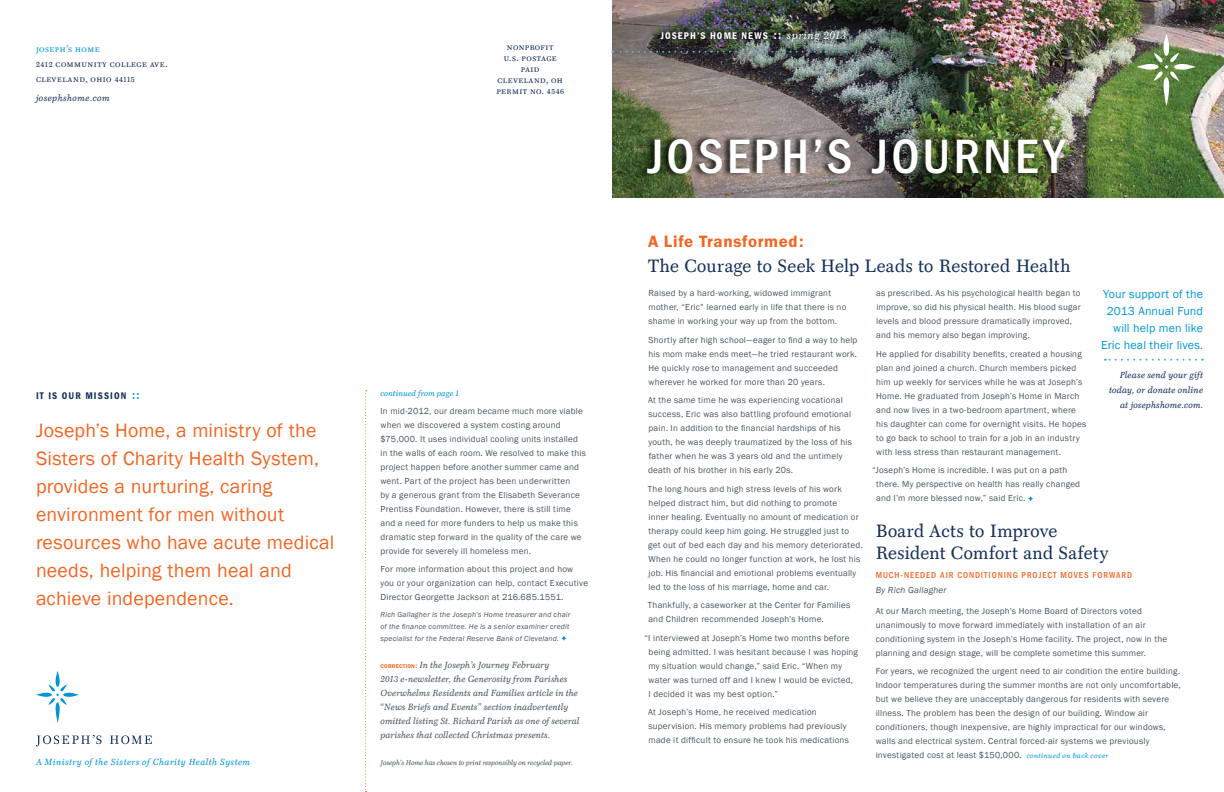
<style>
.page{position:relative;width:1224px;height:792px;background:#fff}
.page>*{position:absolute;margin:0;border:0;box-sizing:border-box;transform-origin:0 0}
.t1{font:500 condensed 50px "Franklin Gothic";letter-spacing:.07em;color:#fff}
.t2{font:19.9px/28px "Franklin Gothic";letter-spacing:.01em;color:#f26522}
.t3{font:18px/22px "Mt.Augustine Roman";letter-spacing:.02em;color:#16325c}
.t4{font:600 17px "Franklin Gothic Itc T";letter-spacing:.035em;color:#f26522}
.t5{font:12px/17px "Franklin Gothic";letter-spacing:.01em;color:#0096d6;text-align:right}
.t6{font:600 condensed 10px "Franklin Gothic";letter-spacing:.11em;color:#fff}
.t7{font:600 condensed 10px "Franklin Gothic";letter-spacing:.105em;color:#16325c}
.t8{font:9px/14px "Franklin Gothic";letter-spacing:.025em;color:#455761}
.t9{font:italic 9px/14px "Mt.Augustine";letter-spacing:.02em;color:#455761}
.t10{font:9px/11px "Mt.Augustine Small Caps";letter-spacing:.055em;color:#16325c}
.t11{font:italic 9px/15px "Mt.Augustine";letter-spacing:.035em;color:#16325c;text-align:right}
.t12{font:500 condensed 9px "Franklin Gothic";letter-spacing:.105em;color:#f26522}
.t13{font:italic 9px "Mt.Augustine";letter-spacing:.06em;color:#0096d6}
.t14{font:italic 9px "Mt.Augustine";letter-spacing:.06em;color:#16325c}
.t15{font:italic 9px "Franklin Gothic";letter-spacing:.025em;color:#455761}
.t16{font:italic 8px "Mt.Augustine";letter-spacing:.025em;color:#0096d6}
.t17{font:italic 7.5px/12px "Franklin Gothic";letter-spacing:.03em;color:#455761}
.t18{font:italic 7px "Mt.Augustine";color:#455761}
.s1{color:#0096d6}
.s2{font-family:"Mt.Augustine Roman";color:#0096d6}
.s3{font-size:7.5px}
.s4{font-size:12px;color:#0096d6}
.s5{font-family:"Franklin Gothic Itc T";font-weight:600;font-style:normal;font-size:5.6px;color:#f26522}
.s6{font-family:"Franklin Gothic Itc T";font-weight:600;font-style:normal;font-size:7px;color:#f26522}
.s7{font-family:"Mt.Augustine Roman";font-style:normal}
.s8{font-size:12px}
.s9{font-family:"Mt.Augustine";font-weight:400;font-style:italic;font-stretch:normal;font-size:11px}
.s10{font-size:11px}
.s11{font-family:"Mt.Augustine";font-style:italic;font-size:7px;color:#0096d6}
</style>
<div class="page">
<img style="left:612px;top:0;width:612px;height:198px">
<div style="left:638px;top:134px;width:428px;height:44px;background:#000;opacity:.75"></div>
<svg style="left:1028px;top:496px;width:5px;height:5px"></svg>
<svg style="left:1137px;top:34px;width:59px;height:71px;background:#7d9464"></svg>
<div style="left:607px;top:46px;width:244px;height:12px;background:#000;opacity:.75"></div>
<svg style="left:612px;top:51px;width:227px;height:2px"></svg>
<img style="left:651px;top:26px;width:195px;height:20px">
<svg style="left:36px;top:671px;width:43px;height:52px"></svg>
<svg style="left:36px;top:735px;width:66px;height:11px"></svg>
<svg style="left:110px;top:735px;width:42px;height:9px"></svg>
<svg style="left:365px;top:390px;width:2px;height:402px"></svg>
<svg style="left:1105px;top:359px;width:91px;height:2px"></svg>
<svg style="left:561px;top:636px;width:5px;height:5px"></svg>
<p class="t10" style="left:36px;top:41px;width:133px;line-height:15px"><span class="s1">joseph</span><span class="s2">’</span><span class="s1">s home<br></span><span class="s3">2412</span> community college ave. cleveland, ohio <span class="s3">44115</span></p>
<p class="t14" style="left:36px;top:94px;width:75px">josephshome.com</p>
<p class="t10" style="left:496px;top:41px;width:69px;text-align:center">nonprofit<br>u.s. postage paid cleveland, oh permit no. <span class="s3">4546</span></p>
<p class="t7" style="left:36px;top:390px;width:105px">IT IS OUR MISSION <span class="s4">::</span></p>
<h2 class="t2" style="left:36px;top:417px;width:300px">Joseph’s Home, a ministry of the<br>Sisters of Charity Health System, provides a nurturing, caring environment for men without resources who have acute medical needs, helping them heal and achieve independence.</h2>
<p class="t16" style="left:380px;top:390px;width:80px">continued from page 1</p>
<p class="t8" style="left:380px;top:404px;width:207px">In mid-2012, our dream became much more viable when we discovered a system costing around $75,000. It uses individual cooling units installed in the walls of each room. We resolved to make this project happen before another summer came and went. Part of the project has been underwritten<br>by a generous grant from the Elisabeth Severance Prentiss Foundation. However, there is still time and a need for more funders to help us make this dramatic step forward in the quality of the care we provide for severely ill homeless men.</p>
<p class="t8" style="left:380px;top:563px;width:209px">For more information about this project and how you or your organization can help, contact Executive<br>Director Georgette Jackson at 216.685.1551.</p>
<p class="t17" style="left:380px;top:608px;width:191px">Rich Gallagher is the Joseph’s Home treasurer and chair of the finance committee. He is a senior examiner credit specialist for the Federal Reserve Bank of Cleveland.</p>
<p class="t9" style="left:380px;top:659px;width:200px"><span class="s5">CORRECTION</span><span class="s6">:</span> In the Joseph’s Journey February<br>2013 e-newsletter, the Generosity from Parishes Overwhelms Residents and Families article in the <span class="s7">“</span>News Briefs and Events<span class="s7">”</span> section inadvertently omitted listing St. Richard Parish as one of several parishes that collected Christmas presents.</p>
<p class="t13" style="left:36px;top:758px;width:216px">A Ministry of the Sisters of Charity Health System</p>
<p class="t18" style="left:380px;top:760px;width:194px">Joseph’s Home has chosen to print responsibly on recycled paper.</p>
<p class="t6" style="left:661px;top:30px;width:187px">JOSEPH’S HOME NEWS <span class="s8">::</span> <span class="s9">spring 2013</span></p>
<h1 class="t1" style="left:648px;top:128px;width:418px">JOSEPH’S JOURNEY</h1>
<h3 class="t4" style="left:648px;top:232px;width:157px">A Life Transformed:</h3>
<h3 class="t3" style="left:648px;top:255px;width:424px">The Courage to Seek Help Leads to Restored Health</h3>
<p class="t8" style="left:648px;top:286px;width:199px">Raised by a hard-working, widowed immigrant mother, “Eric” learned early in life that there is no shame in working your way up from the bottom.</p>
<p class="t8" style="left:648px;top:333px;width:210px">Shortly after high school—eager to find a way to help his mom make ends meet—he tried restaurant work.<br>He quickly rose to management and succeeded wherever he worked for more than 20 years.</p>
<p class="t8" style="left:648px;top:393px;width:205px">At the same time he was experiencing vocational success, Eric was also battling profound emotional pain. In addition to the financial hardships of his youth, he was deeply traumatized by the loss of his father when he was 3 years old and the untimely death of his brother in his early 20s.</p>
<p class="t8" style="left:648px;top:482px;width:216px">The long hours and high stress levels of his work helped distract him, but did nothing to promote<br>inner healing. Eventually no amount of medication or therapy could keep him going. He struggled just to get out of bed each day and his memory deteriorated.<br>When he could no longer function at work, he lost his job. His financial and emotional problems eventually led to the loss of his marriage, home and car.</p>
<p class="t8" style="left:648px;top:599px;width:204px">Thankfully, a caseworker at the Center for Families and Children recommended Joseph’s Home.</p>
<p class="t8" style="left:648px;top:631px;width:211px;text-indent:-4px">“I interviewed at Joseph’s Home two months before being admitted. I was hesitant because I was hoping my situation would change,” said Eric. “When my water was turned off and I knew I would be evicted,<br>I decided it was my best option.”</p>
<p class="t8" style="left:648px;top:706px;width:202px">At Joseph’s Home, he received medication supervision. His memory problems had previously made it difficult to ensure he took his medications</p>
<p class="t8" style="left:876px;top:287px;width:206px">as prescribed. As his psychological health began to improve, so did his physical health. His blood sugar levels and blood pressure dramatically improved, and his memory also began improving.</p>
<p class="t8" style="left:876px;top:347px;width:212px">He applied for disability benefits, created a housing plan and joined a church. Church members picked him up weekly for services while he was at Joseph’s Home. He graduated from Joseph’s Home in March and now lives in a two-bedroom apartment, where his daughter can come for overnight visits. He hopes to go back to school to train for a job in an industry with less stress than restaurant management.</p>
<p class="t8" style="left:876px;top:464px;width:206px;text-indent:-4px">“Joseph’s Home is incredible. I was put on a path there. My perspective on health has really changed and I’m more blessed now,” said Eric.</p>
<h3 class="t5" style="left:1101px;top:286px;width:103px">Your support of the<br>2013 Annual Fund will help men like<br>Eric heal their lives<span class="s10">.</span></h3>
<p class="t11" style="left:1109px;top:368px;width:95px">Please send your gift today, or donate online at josephshome.com.</p>
<h3 class="t3" style="left:876px;top:520px;width:234px">Board Acts to Improve<br>Resident Comfort and Safety</h3>
<p class="t12" style="left:876px;top:570px;width:258px">MUCH-NEEDED AIR CONDITIONING PROJECT MOVES FORWARD</p>
<p class="t15" style="left:876px;top:585px;width:72px">By Rich Gallagher</p>
<p class="t8" style="left:876px;top:604px;width:293px">At our March meeting, the Joseph’s Home Board of Directors voted unanimously to move forward immediately with installation of an air conditioning system in the Joseph’s Home facility. The project, now in the planning and design stage, will be complete sometime this summer.</p>
<p class="t8" style="left:876px;top:664px;width:307px">For years, we recognized the urgent need to air condition the entire building.<br>Indoor temperatures during the summer months are not only uncomfortable, but we believe they are unacceptably dangerous for residents with severe illness. The problem has been the design of our building. Window air conditioners, though inexpensive, are highly impractical for our windows, walls and electrical system. Central forced-air systems we previously investigated cost at least $150,000. <span class="s11">continued on back cover</span></p>
</div>
